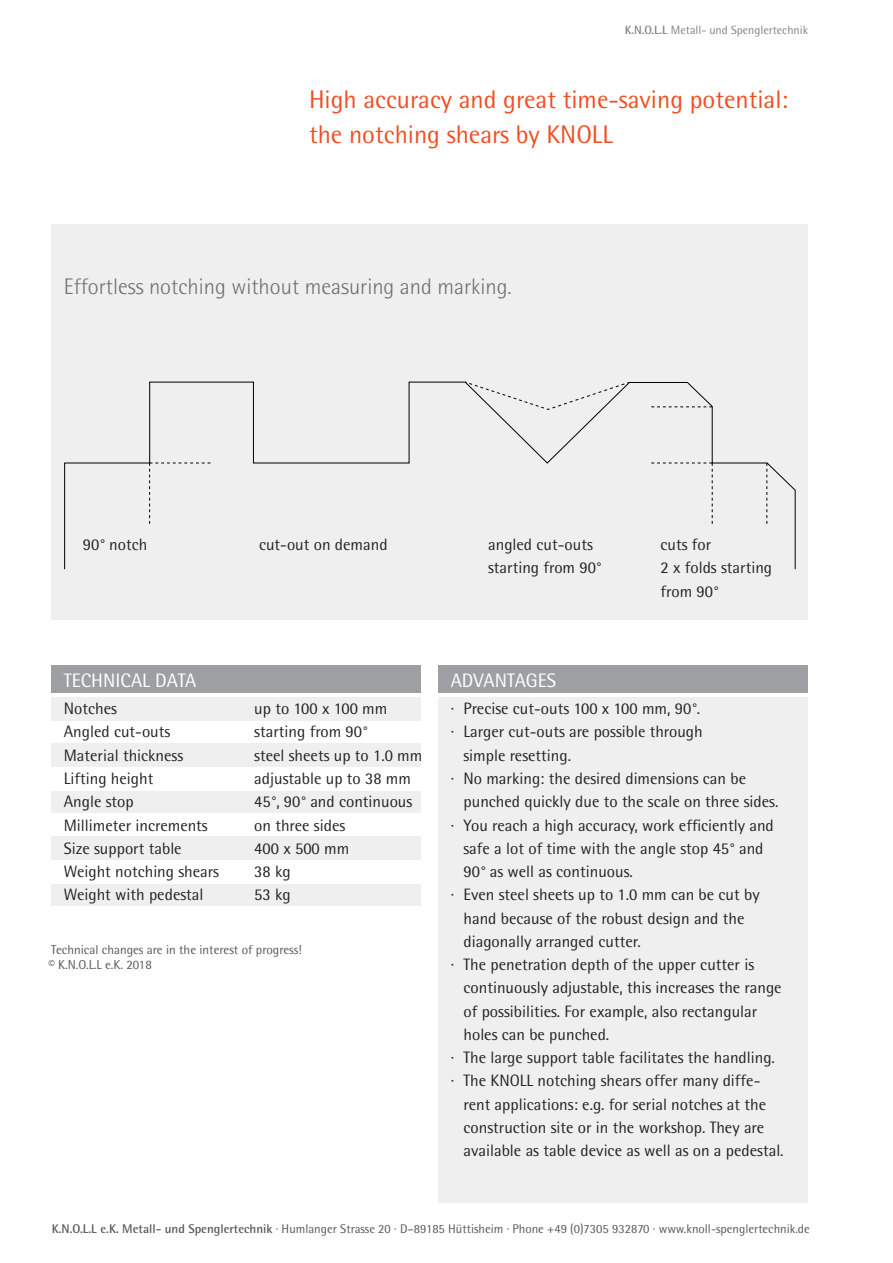
<style>
.page{position:relative;width:893px;height:1263px;background:#fff}
.page>*{position:absolute;margin:0;border:0;box-sizing:border-box;transform-origin:0 0}
.t1{font:25.5px/35.1px "Rotis Semi Sans Std";color:#f04e22}
.t2{font:300 22.5px "Rotis Semi Sans Std";color:#6d6e71}
.t3{font:19.5px "Rotis Semi Sans Std";color:#fff}
.t4{font:16.5px/23.2px "Rotis Semi Sans Std";color:#242324}
.t5{font:12.9px/15px "Rotis Semi Sans Std";color:#58585b}
.t6{font:12.6px "Rotis Semi Sans Std";color:#58585b}
.t7{font:12px "Rotis Semi Sans Std";color:#808284}
.s1{font-weight:700}
</style>
<div class="page">
<div style="left:51px;top:225px;width:757px;height:395px;background:#efeff0"></div>
<div style="left:51px;top:883px;width:370px;height:23px;background:#efeff0"></div>
<div style="left:51px;top:744px;width:370px;height:23px;background:#efeff0"></div>
<div style="left:51px;top:697px;width:370px;height:23px;background:#efeff0"></div>
<div style="left:51px;top:790px;width:370px;height:23px;background:#efeff0"></div>
<div style="left:51px;top:837px;width:370px;height:23px;background:#efeff0"></div>
<div style="left:51px;top:665px;width:370px;height:28px;background:#9d9fa2"></div>
<div style="left:438px;top:697px;width:370px;height:506px;background:#efeff0"></div>
<div style="left:438px;top:665px;width:370px;height:28px;background:#9d9fa2"></div>
<svg style="left:64px;top:381px;width:732px;height:189px"></svg>
<svg style="left:651px;top:406px;width:61px;height:1px"></svg>
<svg style="left:149px;top:463px;width:61px;height:61px"></svg>
<svg style="left:651px;top:463px;width:62px;height:61px"></svg>
<svg style="left:766px;top:463px;width:1px;height:61px"></svg>
<svg style="left:464px;top:381px;width:166px;height:29px"></svg>
<p class="t7" style="left:625px;top:23px;width:185px"><span class="s1">K.N.O.L.L</span> Metall- und Spenglertechnik</p>
<h1 class="t1" style="left:309px;top:82px;width:481px">High accuracy and great time-saving potential: the notching shears by KNOLL</h1>
<h2 class="t2" style="left:64px;top:274px;width:449px">Effortless notching without measuring and marking.</h2>
<p class="t4" style="left:83px;top:533px;width:66px">90° notch</p>
<p class="t4" style="left:259px;top:533px;width:130px">cut-out on demand</p>
<p class="t4" style="left:488px;top:533px;width:115px">angled cut-outs starting from 90°</p>
<p class="t4" style="left:660px;top:533px;width:113px">cuts for<br>2 x folds starting from 90°</p>
<p class="t3" style="left:64px;top:669px;width:103px">Techn ical data</p>
<p class="t4" style="left:64px;top:697px;width:55px">Notches</p>
<p class="t4" style="left:254px;top:697px;width:135px">up to 100 x 100 mm</p>
<p class="t4" style="left:64px;top:720px;width:108px">Angled cut-outs</p>
<p class="t4" style="left:254px;top:720px;width:115px">starting from 90°</p>
<p class="t4" style="left:64px;top:743px;width:121px">Material thickness</p>
<p class="t4" style="left:254px;top:743px;width:170px">steel sheets up to 1.0 mm</p>
<p class="t4" style="left:64px;top:767px;width:91px">Lifting height</p>
<p class="t4" style="left:254px;top:767px;width:158px">adjustable up to 38 mm</p>
<p class="t4" style="left:64px;top:790px;width:71px">Angle stop</p>
<p class="t4" style="left:254px;top:790px;width:160px">45°, 90° and continuous</p>
<p class="t4" style="left:64px;top:813px;width:145px">Millimeter increments</p>
<p class="t4" style="left:254px;top:813px;width:92px">on three sides</p>
<p class="t4" style="left:64px;top:836px;width:119px">Size support table</p>
<p class="t4" style="left:254px;top:836px;width:96px">400 x 500 mm</p>
<p class="t4" style="left:64px;top:860px;width:157px">Weight notching shears</p>
<p class="t4" style="left:254px;top:860px;width:38px">38 kg</p>
<p class="t4" style="left:64px;top:883px;width:141px">Weight with pedestal</p>
<p class="t4" style="left:254px;top:883px;width:38px">53 kg</p>
<p class="t5" style="left:48px;top:941px;width:255px">Technical changes are in the interest of progress! © K.N.O.L.L e.K. 2018</p>
<p class="t3" style="left:451px;top:669px;width:45px">Advanta</p>
<p class="t3" style="left:526px;top:669px;width:29px">ges</p>
<p class="t4" style="left:451px;top:697px;width:251px">· Precise cut-outs 100 x 100 mm, 90°.</p>
<p class="t4" style="left:451px;top:720px;width:254px">· Larger cut-outs are possible through</p>
<p class="t4" style="left:463px;top:743px;width:109px">simple resetting.</p>
<p class="t4" style="left:451px;top:767px;width:297px">· No marking: the desired dimensions can be</p>
<p class="t4" style="left:463px;top:790px;width:316px">punched quickly due to the scale on three sides.</p>
<p class="t4" style="left:451px;top:813px;width:325px">· You reach a high accuracy, work efficiently and</p>
<p class="t4" style="left:463px;top:836px;width:301px">safe a lot of time with the angle stop 45° and</p>
<p class="t4" style="left:463px;top:860px;width:171px">90° as well as continuous.</p>
<p class="t4" style="left:451px;top:883px;width:310px">· Even steel sheets up to 1.0 mm can be cut by</p>
<p class="t4" style="left:463px;top:906px;width:282px">hand because of the robust design and the</p>
<p class="t4" style="left:463px;top:929px;width:179px">diagonally arranged cutter.</p>
<p class="t4" style="left:451px;top:953px;width:305px">· The penetration depth of the upper cutter is</p>
<p class="t4" style="left:463px;top:976px;width:320px">continuously adjustable, this increases the range</p>
<p class="t4" style="left:463px;top:999px;width:295px">of possibilities. For example, also rectangular</p>
<p class="t4" style="left:463px;top:1022px;width:147px">holes can be punched.</p>
<p class="t4" style="left:451px;top:1046px;width:326px">· The large support table facilitates the handling.</p>
<p class="t4" style="left:451px;top:1069px;width:311px">· The KNOLL notching shears offer many diffe-</p>
<p class="t4" style="left:463px;top:1092px;width:304px">rent applications: e.g. for serial notches at the</p>
<p class="t4" style="left:463px;top:1115px;width:302px">construction site or in the workshop. They are</p>
<p class="t4" style="left:463px;top:1139px;width:322px">available as table device as well as on a pedestal.</p>
<p class="t6" style="left:52px;top:1222px;width:760px"><span class="s1">K.N.O.L.L e.K. Metall- und Spenglertechnik</span> · Humlanger Strasse 20 · D–89185 Hüttisheim · Phone +49 (0)7305 932870 · www.knoll-spenglertechnik.de</p>
</div>
